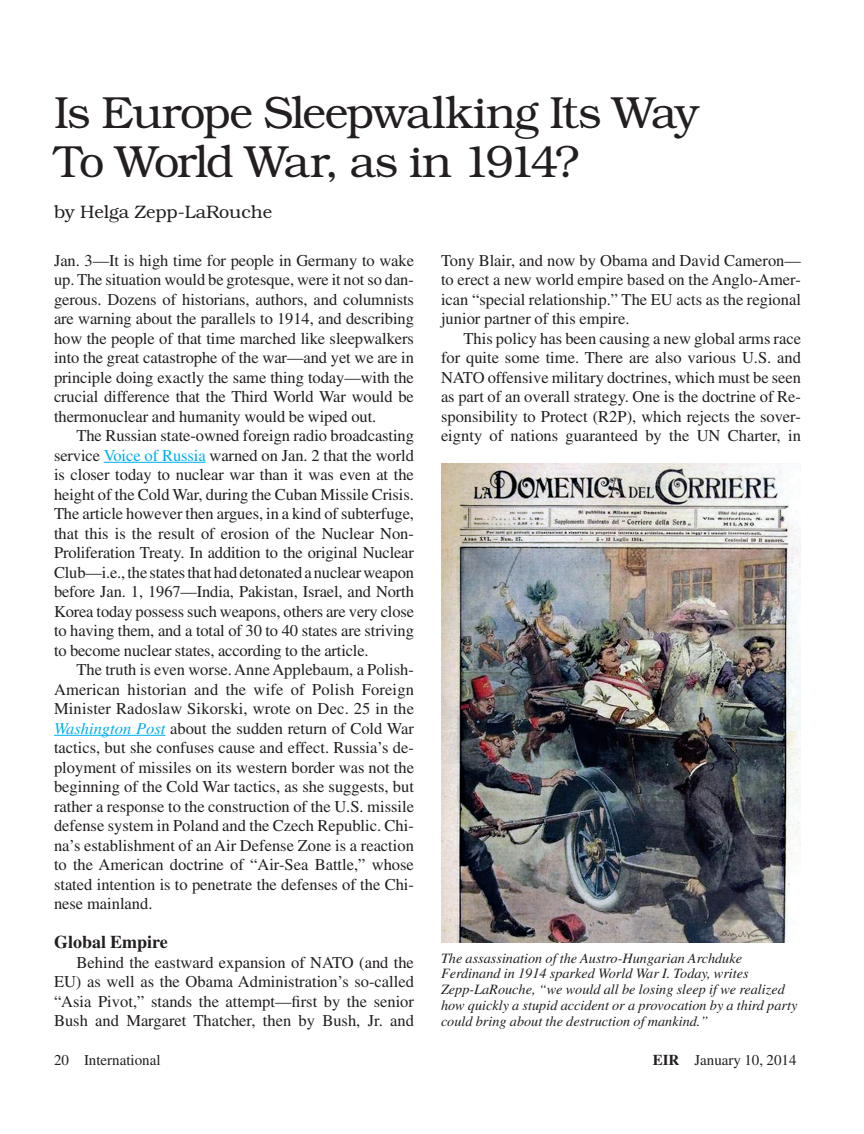
<style>
.page{position:relative;width:864px;height:1134px;background:#fff}
.page>*{position:absolute;margin:0;border:0;box-sizing:border-box;transform-origin:0 0}
.t1{font:300 45px/49.5px "Bookman";letter-spacing:-.04em;color:#231f20}
.t2{font:300 18px "Bookman";color:#231f20}
.t3{font:700 18px "Times";color:#231f20}
.t4{font:16.5px/19.5px "Times";color:#231f20;text-align:justify}
.t5{font:15px "Times";color:#231f20}
.t6{font:italic 14.25px/15.8px "Times";color:#231f20}
.s1{color:#00aeef}
.s2{font-style:italic;color:#00aeef}
.s3{font-weight:700}
</style>
<div class="page">
<hr style="left:104px;top:462px;width:102px;height:1px;background:#00aeef">
<hr style="left:54px;top:735px;width:111px;height:1px;background:#00aeef">
<img style="left:442px;top:464px;width:359px;height:478px">
<h1 class="t1" style="left:54px;top:88px;width:647px">Is Europe Sleepwalking Its Way<br>To World War, as in 1914?</h1>
<p class="t2" style="left:54px;top:201px;width:220px">by Helga Zepp-LaRouche</p>
<p class="t4" style="left:54px;top:250px;width:362px">Jan. 3—It is high time for people in Germany to wake up. The situation would be grotesque, were it not so dan&shy;gerous. Dozens of historians, authors, and columnists are warning about the parallels to 1914, and describing how the people of that time marched like sleepwalkers into the great catastrophe of the war—and yet we are in principle doing exactly the same thing today—with the crucial difference that the Third World War would be thermonuclear and humanity would be wiped out.</p>
<p class="t4" style="left:54px;top:426px;width:362px;text-indent:22px">The Russian state-owned foreign radio broadcasting service <span class="s1">Voice of Russia</span> warned on Jan. 2 that the world is closer today to nuclear war than it was even at the height of the Cold War, during the Cuban Missile Crisis.<br>The article however then argues, in a kind of subterfuge, that this is the result of erosion of the Nuclear Non-Proliferation Treaty. In addition to the original Nuclear Club—i.e., the states that had detonated a nuclear weapon before Jan. 1, 1967—India, Pakistan, Israel, and North Korea today possess such weapons, others are very close to having them, and a total of 30 to 40 states are striving to become nuclear states, according to the article.</p>
<p class="t4" style="left:54px;top:660px;width:362px;text-indent:22px">The truth is even worse. Anne Applebaum, a Polish-American historian and the wife of Polish Foreign Minister Radoslaw Sikorski, wrote on Dec. 25 in the <span class="s2">Washington Post</span> about the sudden return of Cold War tactics, but she confuses cause and effect. Russia’s de&shy;ployment of missiles on its western border was not the beginning of the Cold War tactics, as she suggests, but rather a response to the construction of the U.S. missile defense system in Poland and the Czech Republic. Chi&shy;na’s establishment of an Air Defense Zone is a reaction to the American doctrine of “Air-Sea Battle,” whose stated intention is to penetrate the defenses of the Chi&shy;nese mainland.</p>
<p class="t3" style="left:54px;top:931px;width:115px">Global Empire</p>
<p class="t4" style="left:54px;top:952px;width:362px;text-indent:22px">Behind the eastward expansion of NATO (and the EU) as well as the Obama Administration’s so-called “Asia Pivot,” stands the attempt—first by the senior Bush and Margaret Thatcher, then by Bush, Jr. and</p>
<p class="t4" style="left:441px;top:250px;width:362px">Tony Blair, and now by Obama and David Cameron— to erect a new world empire based on the Anglo-Amer&shy;ican “special relationship.” The EU acts as the regional junior partner of this empire.</p>
<p class="t4" style="left:441px;top:328px;width:362px;text-indent:22px">This policy has been causing a new global arms race for quite some time. There are also various U.S. and NATO offensive military doctrines, which must be seen as part of an overall strategy. One is the doctrine of Re&shy;sponsibility to Protect (R2P), which rejects the sover&shy;eignty of nations guaranteed by the UN Charter, in</p>
<p class="t6" style="left:441px;top:950px;width:358px">The assassination of the Austro-Hungarian Archduke Ferdinand in 1914 sparked World War I. Today, writes Zepp-LaRouche, “we would all be losing sleep if we realized how quickly a stupid accident or a provocation by a third party could bring about the destruction of mankind.”</p>
<p class="t5" style="left:54px;top:1052px;width:108px">20 International</p>
<p class="t5" style="left:653px;top:1052px;width:145px"><span class="s3">EIR</span> January 10, 2014</p>
</div>
